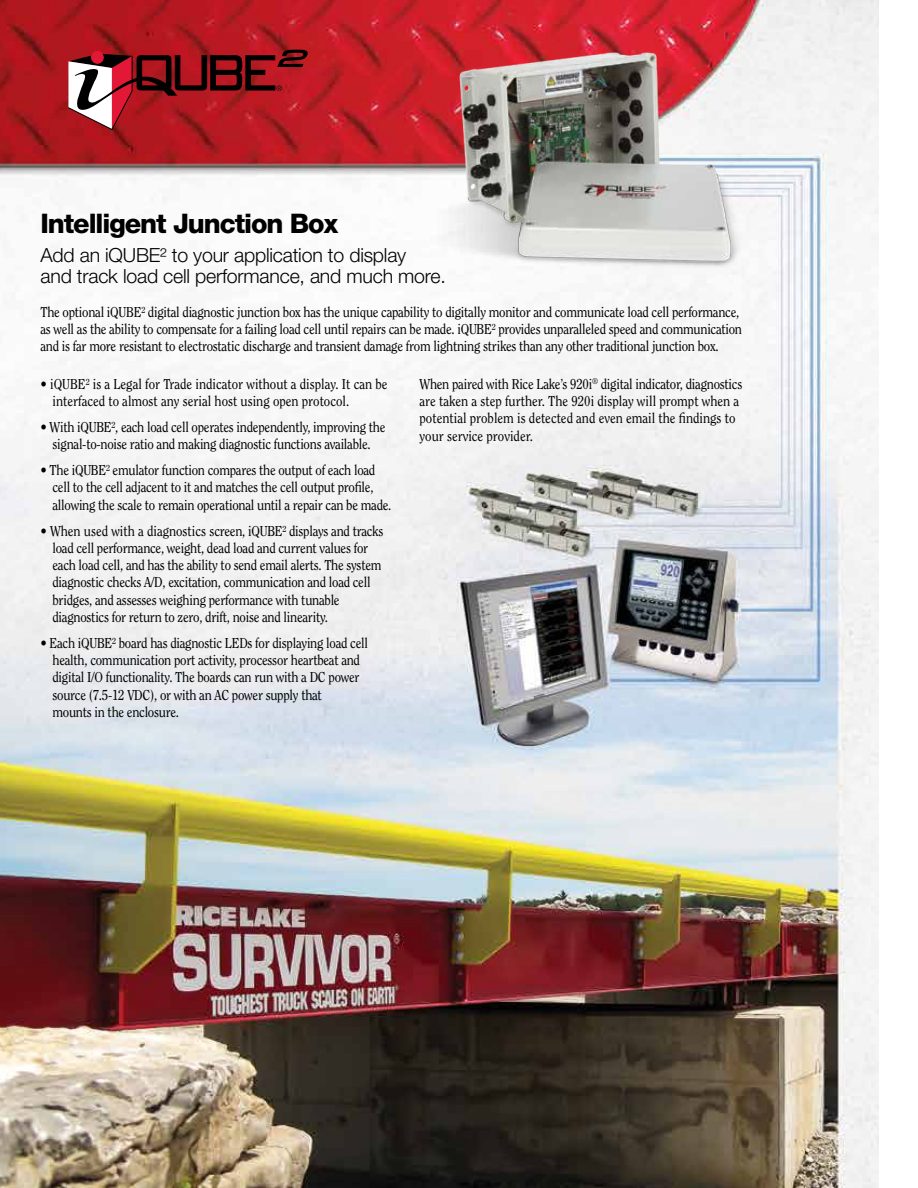
<style>
.page{position:relative;width:918px;height:1188px;background:#fff}
.page>*{position:absolute;margin:0;border:0;box-sizing:border-box;transform-origin:0 0}
.t1{font:800 27px "Helvetica Neue LT Std";letter-spacing:-.04em;color:#000}
.t2{font:300 19.5px/21px "Helvetica Neue LT Std";letter-spacing:-.01em;color:#000}
.t3{font:14.25px/17.2px "Clearface Std";letter-spacing:-.02em;color:#000;scale:.9 1}
.t4{font:14.25px/17.2px "Clearface Std";color:#000;scale:.9 1}
</style>
<div class="page">
<img style="left:0;top:0;width:878px;height:1188px">
<svg style="left:68px;top:50px;width:240px;height:80px;background:#992830"></svg>
<img style="left:437px;top:27px;width:326px;height:275px">
<h1 class="t1" style="left:40px;top:207px;width:299px">Intelligent Junction Box</h1>
<h2 class="t2" style="left:40px;top:245px;width:407px">Add an iQUBE² to your application to display<br>and track load cell performance, and much more.</h2>
<p class="t3" style="left:40px;top:303px;width:781px">The optional iQUBE² digital diagnostic junction box has the unique capability to digitally monitor and communicate load cell performance, as well as the ability to compensate for a failing load cell until repairs can be made. iQUBE² provides unparalleled speed and communication and is far more resistant to electrostatic discharge and transient damage from lightning strikes than any other traditional junction box.</p>
<p class="t4" style="left:53px;top:375px;width:374px;text-indent:-12px">• iQUBE² is a Legal for Trade indicator without a display. It can be interfaced to almost any serial host using open protocol.</p>
<p class="t3" style="left:40px;top:419px;width:385px;text-align:center">• With iQUBE², each load cell operates independently, improving the signal-to-noise ratio and making diagnostic functions available.</p>
<p class="t3" style="left:53px;top:462px;width:378px;text-indent:-12px">• The iQUBE² emulator function compares the output of each load cell to the cell adjacent to it and matches the cell output profile, allowing the scale to remain operational until a repair can be made.</p>
<p class="t3" style="left:53px;top:522px;width:369px;text-indent:-12px">• When used with a diagnostics screen, iQUBE² displays and tracks load cell performance, weight, dead load and current values for each load cell, and has the ability to send email alerts. The system diagnostic checks A/D, excitation, communication and load cell bridges, and assesses weighing performance with tunable diagnostics for return to zero, drift, noise and linearity.</p>
<p class="t3" style="left:53px;top:634px;width:352px;text-indent:-12px">• Each iQUBE² board has diagnostic LEDs for displaying load cell health, communication port activity, processor heartbeat and digital I/O functionality. The boards can run with a DC power source (7.5-12 VDC), or with an AC power supply that<br>mounts in the enclosure.</p>
<p class="t4" style="left:420px;top:375px;width:360px">When paired with Rice Lake’s 920i<sup>®</sup> digital indicator, diagnostics are taken a step further. The 920i display will prompt when a potential problem is detected and even email the findings to your service provider.</p>
</div>
